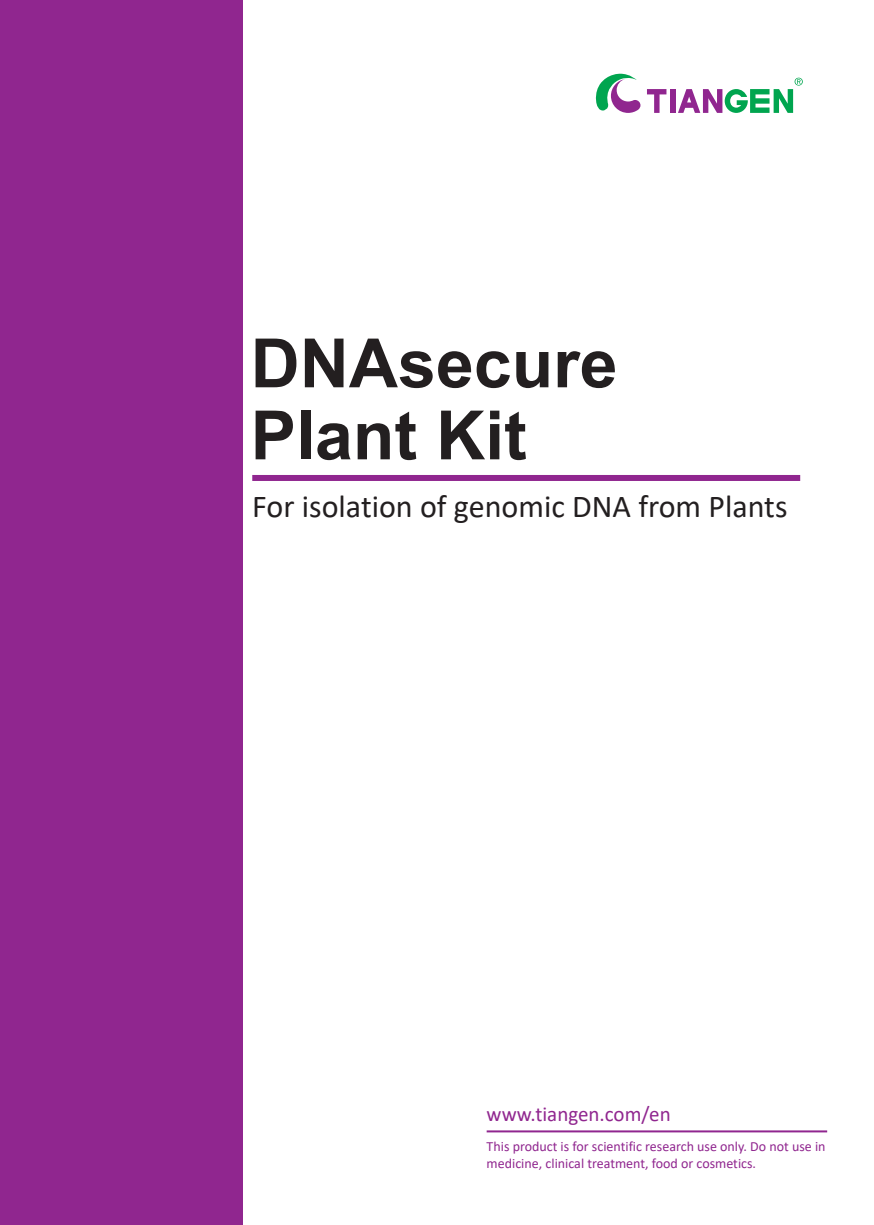
<style>
.page{position:relative;width:874px;height:1225px;background:#fff}
.page>*{position:absolute;margin:0;border:0;box-sizing:border-box;transform-origin:0 0}
.t1{font:700 68px/72px "Arial";color:#231f20}
.t2{font:32px "Calibri";color:#231f20}
.t3{font:21px "Calibri";color:#90268f}
.t4{font:14px/16.8px "Calibri";color:#90268f}
</style>
<div class="page">
<div style="left:252px;top:475px;width:547px;height:6px;background:#90268f"></div>
<div style="left:0;top:0;width:243px;height:1225px;background:#90268f"></div>
<hr style="left:486px;top:1130px;width:340px;height:2px;background:#90268f">
<svg style="left:595px;top:73px;width:45px;height:40px"></svg>
<div style="left:670px;top:89px;width:5px;height:24px;background:#90268f"></div>
<svg style="left:647px;top:89px;width:19px;height:24px"></svg>
<svg style="left:678px;top:78px;width:124px;height:35px"></svg>
<h1 class="t1" style="left:250px;top:328px;width:368px">DNAsecure<br>Plant Kit</h1>
<h2 class="t2" style="left:252px;top:484px;width:536px">For isolation of genomic DNA from Plants</h2>
<h3 class="t3" style="left:486px;top:1099px;width:185px">www.tiangen.com/en</h3>
<p class="t4" style="left:486px;top:1138px;width:340px">This product is for scientific research use only. Do not use in medicine, clinical treatment, food or cosmetics.</p>
</div>
